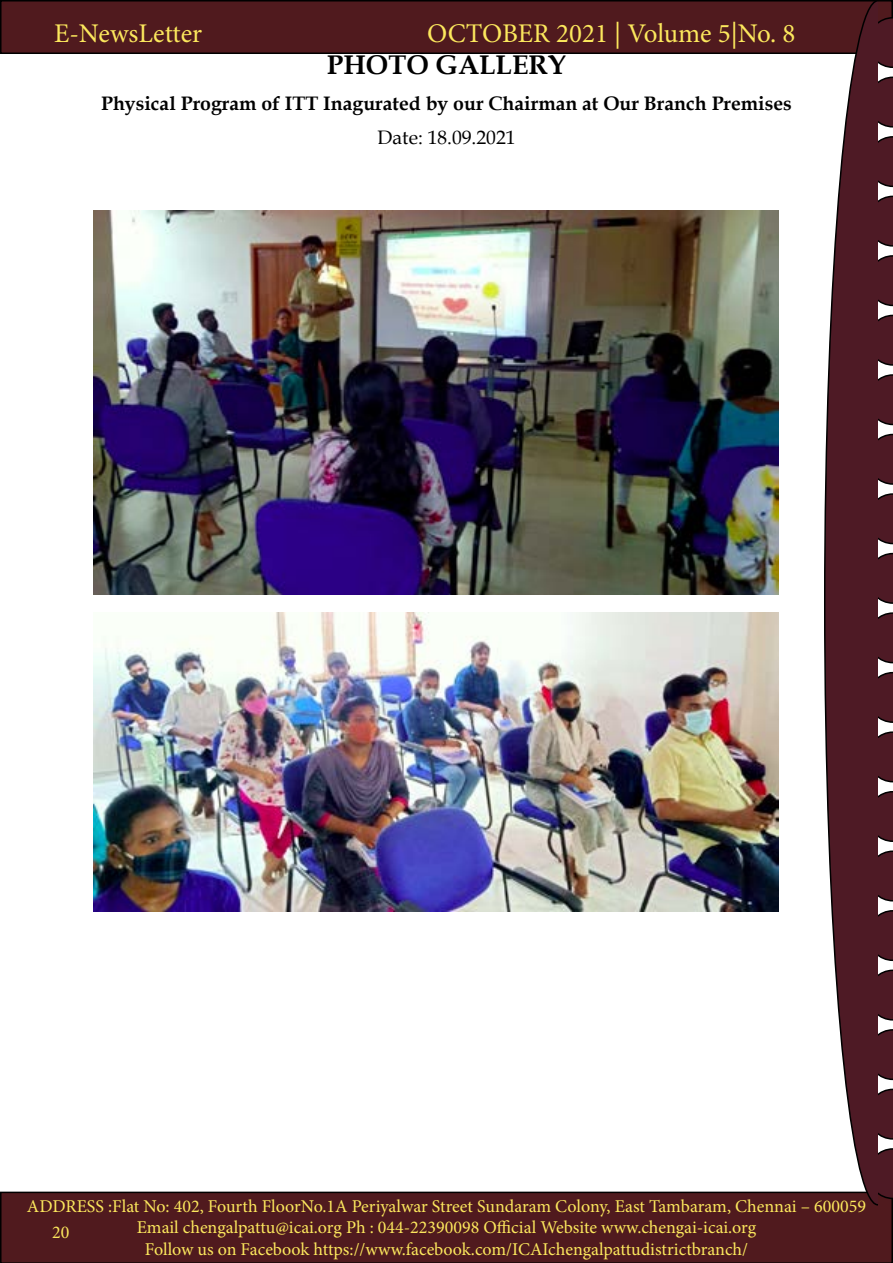
<style>
.page{position:relative;width:893px;height:1263px;background:#fff}
.page>*{position:absolute;margin:0;border:0;box-sizing:border-box;transform-origin:0 0}
.t1{font:27px "Minion Pro";color:#fce85d}
.t2{font:700 27px "Book Antiqua";color:#000}
.t3{font:700 19.5px "Book Antiqua";color:#000}
.t4{font:19.5px "Book Antiqua";color:#000}
.t5{font:18px/21.6px "Minion Pro";color:#fce85d;text-align:center}
</style>
<div class="page">
<div style="left:1px;top:1px;width:891px;height:52px;background:#501a1e"></div>
<div style="left:0;top:0;width:893px;height:54px;border:2px solid #000"></div>
<div style="left:0;top:1191px;width:893px;height:72px;background:#501a1e"></div>
<svg style="left:879px;top:77px;width:14px;height:51px"></svg>
<svg style="left:879px;top:0;width:14px;height:68px"></svg>
<svg style="left:879px;top:136px;width:14px;height:51px"></svg>
<svg style="left:879px;top:196px;width:14px;height:51px"></svg>
<svg style="left:879px;top:255px;width:14px;height:51px"></svg>
<svg style="left:879px;top:315px;width:14px;height:51px"></svg>
<svg style="left:879px;top:374px;width:14px;height:51px"></svg>
<svg style="left:879px;top:434px;width:14px;height:51px"></svg>
<svg style="left:879px;top:493px;width:14px;height:51px"></svg>
<svg style="left:879px;top:553px;width:14px;height:51px"></svg>
<svg style="left:879px;top:612px;width:14px;height:51px"></svg>
<svg style="left:879px;top:672px;width:14px;height:51px"></svg>
<svg style="left:879px;top:731px;width:14px;height:51px"></svg>
<svg style="left:879px;top:791px;width:14px;height:51px"></svg>
<svg style="left:879px;top:850px;width:14px;height:51px"></svg>
<svg style="left:879px;top:910px;width:14px;height:51px"></svg>
<svg style="left:879px;top:969px;width:14px;height:51px"></svg>
<svg style="left:879px;top:1029px;width:14px;height:51px"></svg>
<svg style="left:879px;top:1089px;width:14px;height:51px"></svg>
<svg style="left:879px;top:1148px;width:14px;height:51px"></svg>
<svg style="left:823px;top:0;width:56px;height:1206px"></svg>
<img style="left:94px;top:210px;width:684px;height:385px">
<img style="left:94px;top:612px;width:684px;height:299px">
<h1 class="t1" style="left:54px;top:15px;width:150px">E-NewsLetter</h1>
<h1 class="t1" style="left:427px;top:15px;width:370px">OCTOBER 2021 | Volume 5|No. 8</h1>
<h1 class="t2" style="left:327px;top:46px;width:241px">PHOTO GALLERY</h1>
<p class="t3" style="left:101px;top:90px;width:692px">Physical Program of ITT Inagurated by our Chairman at Our Branch Premises</p>
<p class="t4" style="left:377px;top:124px;width:140px">Date: 18.09.2021</p>
<p class="t5" style="left:27px;top:1195px;width:840px">ADDRESS :Flat No: 402, Fourth FloorNo.1A Periyalwar Street Sundaram Colony, East Tambaram, Chennai – 600059<br>Email chengalpattu@icai.org Ph : 044-22390098 Official Website www.chengai-icai.org<br>Follow us on Facebook https://www.facebook.com/ICAIchengalpattudistrictbranch/</p>
<p class="t5" style="left:52px;top:1221px;width:19px">20</p>
</div>
